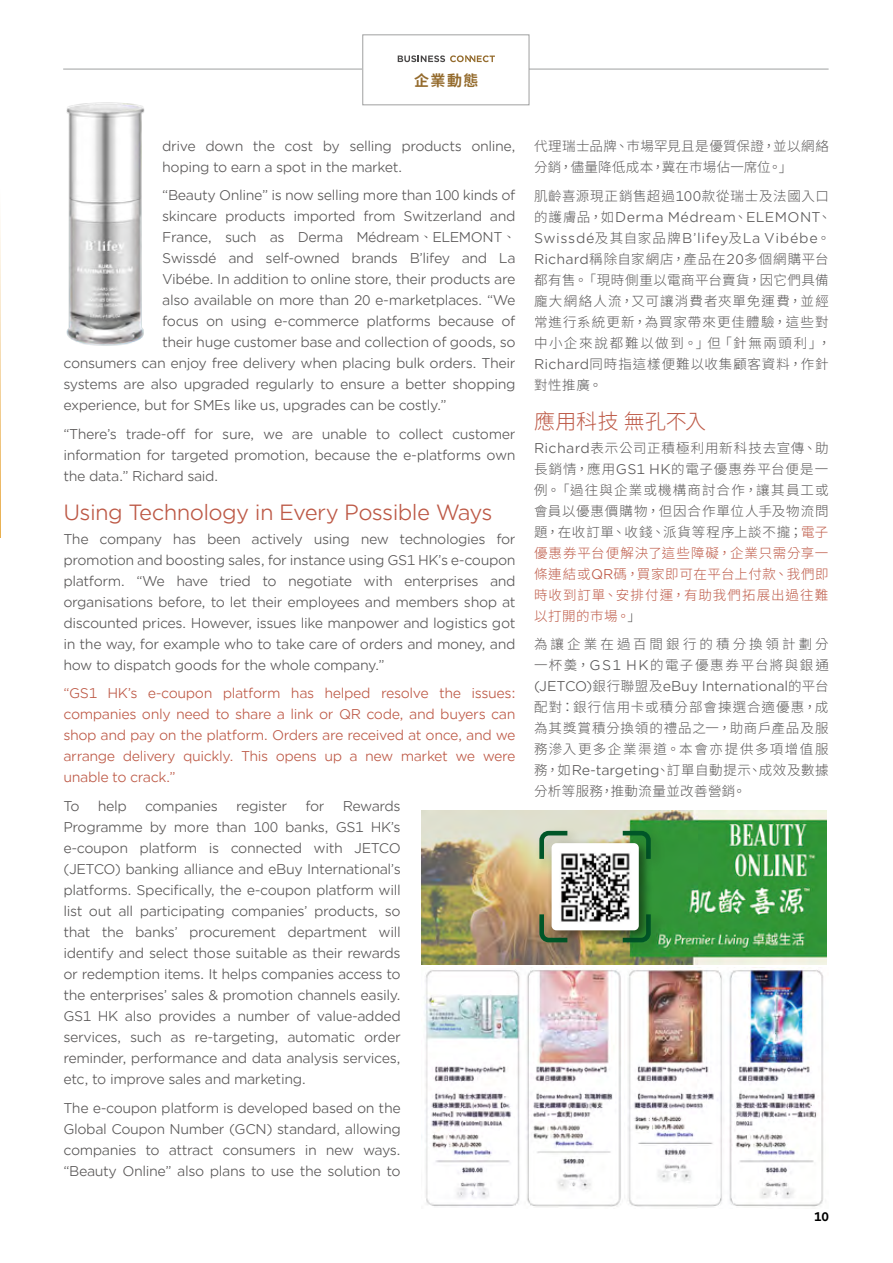
<style>
.page{position:relative;width:893px;height:1263px;background:#fff}
.page>*{position:absolute;margin:0;border:0;box-sizing:border-box;transform-origin:0 0}
.t1{font:21px "Gotham Office";letter-spacing:-.03em;color:#bd5946}
.t2{font:300 21px "Source Han Sans TW";color:#bd5946}
.t3{font:700 15px "Source Han Sans TW";color:#946b2d}
.t4{font:13.5px/21px "Gotham Office";letter-spacing:-.03em;color:#595757;text-align:justify}
.t5{font:300 13.5px/21px "Source Han Sans TW";letter-spacing:.06em;color:#595757;text-align:justify}
.t6{font:13.5px/21px "Gotham Office";letter-spacing:-.03em;color:#bd5946;text-align:justify}
.t7{font:13.5px/21px "Gotham Office";letter-spacing:.03em;color:#595757}
.t8{font:300 13.5px/21px "Source Han Sans TW";letter-spacing:.03em;color:#595757}
.t9{font:300 13.5px/21px "Source Han Sans TW";letter-spacing:.21em;color:#595757}
.t10{font:700 12px "Gotham Office";color:#000}
.s1{font-family:"Adobe Ming Std";font-weight:300}
.s2{font-family:"Gotham Office";font-weight:400}
.s3{font-family:"Source Han Sans TW";font-weight:300}
.s4{color:#bd5946}
.s5{font-family:"Gotham Office";font-weight:400;color:#bd5946}
</style>
<div class="page">
<img style="left:0;top:219px;width:1px;height:318px">
<img style="left:66px;top:102px;width:79px;height:244px">
<img style="left:422px;top:810px;width:405px;height:154px">
<img style="left:421px;top:969px;width:403px;height:238px">
<img style="left:530px;top:821px;width:56px;height:56px">
<svg style="left:537px;top:828px;width:35px;height:35px"></svg>
<img style="left:613px;top:821px;width:56px;height:56px">
<svg style="left:618px;top:828px;width:35px;height:7px"></svg>
<img style="left:613px;top:905px;width:56px;height:56px">
<img style="left:530px;top:905px;width:56px;height:56px">
<svg style="left:537px;top:910px;width:6px;height:35px"></svg>
<img style="left:543px;top:835px;width:112px;height:112px">
<div style="left:552px;top:843px;width:87px;height:87px;background:#fff;border-radius:5px"></div>
<img style="left:560px;top:853px;width:70px;height:69px">
<hr style="left:63px;top:69px;width:766px;height:1px;background:#9fa0a0">
<div style="left:363px;top:35px;width:166px;height:70px;background:#fff"></div>
<div style="left:363px;top:35px;width:166px;height:70px;border:1px solid #9fa0a0"></div>
<svg style="left:398px;top:55px;width:97px;height:7px"></svg>
<p class="t3" style="left:414px;top:72px;width:66px">企業動態</p>
<p class="t4" style="left:162px;top:135px;width:355px">drive down the cost by selling products online, hoping to earn a spot in the market.</p>
<p class="t4" style="left:162px;top:184px;width:355px">“Beauty Online” is now selling more than 100 kinds of</p>
<p class="t4" style="left:162px;top:205px;width:355px">skincare products imported from Switzerland and</p>
<p class="t4" style="left:162px;top:227px;width:355px">France, such as Derma Médream<span class="s1">、</span>ELEMONT<span class="s1">、</span></p>
<p class="t4" style="left:162px;top:248px;width:355px">Swissdé and self-owned brands B’lifey and La</p>
<p class="t4" style="left:162px;top:269px;width:355px">Vibébe. In addition to online store, their products are</p>
<p class="t4" style="left:162px;top:290px;width:355px">also available on more than 20 e-marketplaces. “We</p>
<p class="t4" style="left:162px;top:311px;width:355px">focus on using e-commerce platforms because of</p>
<p class="t4" style="left:162px;top:332px;width:355px">their huge customer base and collection of goods, so</p>
<p class="t4" style="left:63px;top:353px;width:454px">consumers can enjoy free delivery when placing bulk orders. Their</p>
<p class="t4" style="left:63px;top:374px;width:454px">systems are also upgraded regularly to ensure a better shopping</p>
<p class="t4" style="left:63px;top:395px;width:385px">experience, but for SMEs like us, upgrades can be costly.”</p>
<p class="t4" style="left:63px;top:423px;width:454px">“There’s trade-off for sure, we are unable to collect customer information for targeted promotion, because the e-platforms own the data.” Richard said.</p>
<h1 class="t1" style="left:63px;top:498px;width:431px">Using Technology in Every Possible Ways</h1>
<p class="t4" style="left:63px;top:528px;width:454px">The company has been actively using new technologies for promotion and boosting sales, for instance using GS1 HK’s e-coupon platform. “We have tried to negotiate with enterprises and organisations before, to let their employees and members shop at discounted prices. However, issues like manpower and logistics got in the way, for example who to take care of orders and money, and how to dispatch goods for the whole company.”</p>
<p class="t6" style="left:63px;top:683px;width:454px">“GS1 HK’s e-coupon platform has helped resolve the issues: companies only need to share a link or QR code, and buyers can shop and pay on the platform. Orders are received at once, and we arrange delivery quickly. This opens up a new market we were unable to crack.”</p>
<p class="t4" style="left:63px;top:795px;width:18px">To</p>
<p class="t4" style="left:98px;top:795px;width:31px">help</p>
<p class="t4" style="left:145px;top:795px;width:75px">companies</p>
<p class="t4" style="left:236px;top:795px;width:52px">register</p>
<p class="t4" style="left:305px;top:795px;width:21px">for</p>
<p class="t4" style="left:63px;top:795px;width:339px;text-indent:279px">Rewards Programme by more than 100 banks, GS1 HK’s e-coupon platform is connected with JETCO (JETCO) banking alliance and eBuy International’s platforms. Specifically, the e-coupon platform will list out all participating companies’ products, so that the banks’ procurement department will identify and select those suitable as their rewards or redemption items. It helps companies access to the enterprises’ sales &amp; promotion channels easily.<br>GS1 HK also provides a number of value-added services, such as re-targeting, automatic order reminder, performance and data analysis services, etc, to improve sales and marketing.</p>
<p class="t4" style="left:63px;top:1097px;width:339px">The e-coupon platform is developed based on the Global Coupon Number (GCN) standard, allowing companies to attract consumers in new ways. “Beauty Online” also plans to use the solution to</p>
<p class="t8" style="left:534px;top:136px;width:296px">代理瑞士品牌、巿場罕見且是優質保證，並以網絡分銷，儘量降低成本，冀在巿場佔一席位。」</p>
<p class="t5" style="left:534px;top:185px;width:296px">肌齡喜源現正銷售超過<span class="s2">100</span>款從瑞士及法國入口</p>
<p class="t7" style="left:534px;top:206px;width:299px"><span class="s3">的護膚品，如</span>Derma Médream<span class="s3">、</span>ELEMONT<span class="s3">、<br></span>Swissdé<span class="s3">及其自家品牌</span>B’lifey<span class="s3">及</span>La Vibébe<span class="s3">。</span></p>
<p class="t5" style="left:534px;top:248px;width:298px;text-align:left"><span class="s2">Richard</span>稱除自家網店，產品在<span class="s2">20</span>多個網購平台都有售。「現時側重以電商平台賣貨，因它們具備龐大網絡人流，又可讓消費者夾單免運費，並經常進行系統更新，為買家帶來更佳體驗，這些對中小企來說都難以做到。」但「針無兩頭利」，<br><span class="s2">Richard</span>同時指這樣便難以收集顧客資料，作針對性推廣。</p>
<h1 class="t2" style="left:534px;top:409px;width:173px">應用科技 無孔不入</h1>
<p class="t5" style="left:534px;top:437px;width:296px"><span class="s2">Richard</span>表示公司正積極利用新科技去宣傳、助長銷情，應用<span class="s2">GS1 HK</span>的電子優惠券平台便是一例。「過往與企業或機構商討合作，讓其員工或會員以優惠價購物，但因合作單位人手及物流問題，在收訂單、收錢、派貨等程序上談不攏；<span class="s4">電子優惠券平台便解決了這些障礙，企業只需分享一條連結或</span><span class="s5">QR</span><span class="s4">碼，買家即可在平台上付款、我們即時收到訂單、安排付運，有助我們拓展出過往難以打開的巿場。</span>」</p>
<p class="t9" style="left:534px;top:634px;width:296px">為讓企業在過百間銀行的積分換領計劃分一杯羮，<span class="s2">GS1 HK</span>的電子優惠券平台將與銀通</p>
<p class="t4" style="left:534px;top:675px;width:296px">(JETCO)<span class="s3">銀行聯盟及</span>eBuy International<span class="s3">的平台</span></p>
<p class="t5" style="left:534px;top:697px;width:296px">配對：銀行信用卡或積分部會揀選合適優惠，成為其獎賞積分換領的禮品之一，助商戶產品及服務滲入更多企業渠道。本會亦提供多項增值服務，如<span class="s2">Re-targeting</span>、訂單自動提示、成效及數據分析等服務，推動流量並改善營銷。</p>
<p class="t10" style="left:814px;top:1208px;width:17px">10</p>
</div>
